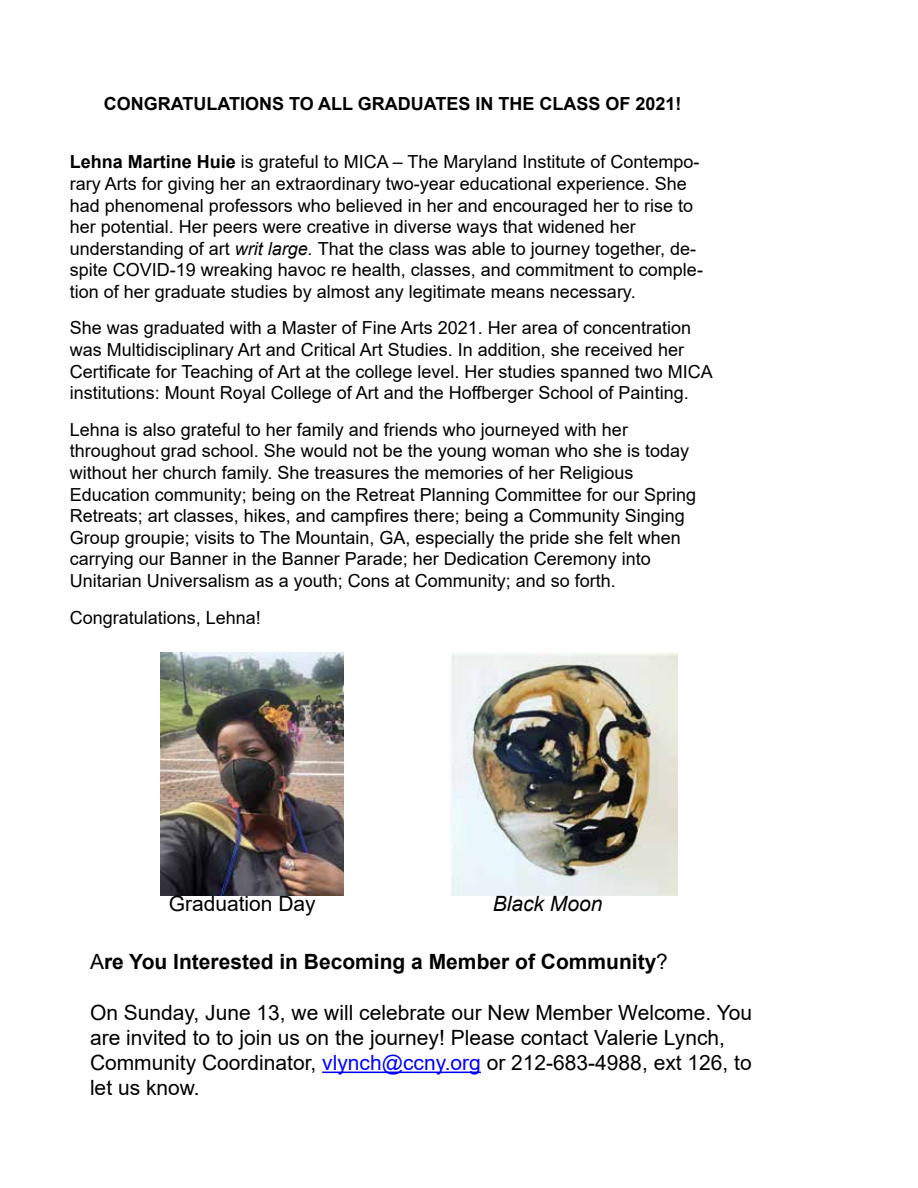
<style>
.page{position:relative;width:918px;height:1188px;background:#fff}
.page>*{position:absolute;margin:0;border:0;box-sizing:border-box;transform-origin:0 0}
.t1{font:21px/25.2px "Arial";color:#000}
.t2{font:700 21px "Arial";color:#000}
.t3{font:italic 21px "Arial";color:#000}
.t4{font:18px/21.6px "Arial";color:#000}
.t5{font:700 18px "Arial";color:#000}
.s1{font-weight:700}
.s2{font-style:italic}
.s3{font-weight:400}
.s4{color:#00f}
</style>
<div class="page">
<img style="left:161px;top:652px;width:182px;height:244px">
<img style="left:450px;top:653px;width:227px;height:243px">
<hr style="left:322px;top:1072px;width:159px;height:1px;background:#00f">
<p class="t5" style="left:104px;top:91px;width:579px">CONGRATULATIONS TO ALL GRADUATES IN THE CLASS OF 2021!</p>
<p class="t4" style="left:70px;top:151px;width:635px"><span class="s1">Lehna Martine Huie</span> is grateful to MICA – The Maryland Institute of Contempo&shy;rary Arts for giving her an extraordinary two-year educational experience. She had phenomenal professors who believed in her and encouraged her to rise to her potential. Her peers were creative in diverse ways that widened her understanding of art <span class="s2">writ large.</span> That the class was able to journey together, de&shy;spite COVID-19 wreaking havoc re health, classes, and commitment to comple&shy;tion of her graduate studies by almost any legitimate means necessary.</p>
<p class="t4" style="left:70px;top:317px;width:644px">She was graduated with a Master of Fine Arts 2021. Her area of concentration was Multidisciplinary Art and Critical Art Studies. In addition, she received her Certificate for Teaching of Art at the college level. Her studies spanned two MICA institutions: Mount Royal College of Art and the Hoffberger School of Painting.</p>
<p class="t4" style="left:70px;top:419px;width:628px">Lehna is also grateful to her family and friends who journeyed with her throughout grad school. She would not be the young woman who she is today without her church family. She treasures the memories of her Religious Education community; being on the Retreat Planning Committee for our Spring Retreats; art classes, hikes, and campfires there; being a Community Singing Group groupie; visits to The Mountain, GA, especially the pride she felt when carrying our Banner in the Banner Parade; her Dedication Ceremony into Unitarian Universalism as a youth; Cons at Community; and so forth.</p>
<p class="t4" style="left:70px;top:606px;width:193px">Congratulations, Lehna!</p>
<p class="t1" style="left:169px;top:891px;width:149px">Graduation Day</p>
<p class="t3" style="left:493px;top:890px;width:111px">Black Moon</p>
<p class="t2" style="left:90px;top:947px;width:580px"><span class="s3">A</span>re You Interested in Becoming a Member of Community<span class="s3">?</span></p>
<p class="t1" style="left:90px;top:1000px;width:664px">On Sunday, June 13, we will celebrate our New Member Welcome. You are invited to to join us on the journey! Please contact Valerie Lynch, Community Coordinator, <span class="s4">vlynch@ccny.org</span> or 212-683-4988, ext 126, to let us know.</p>
</div>
